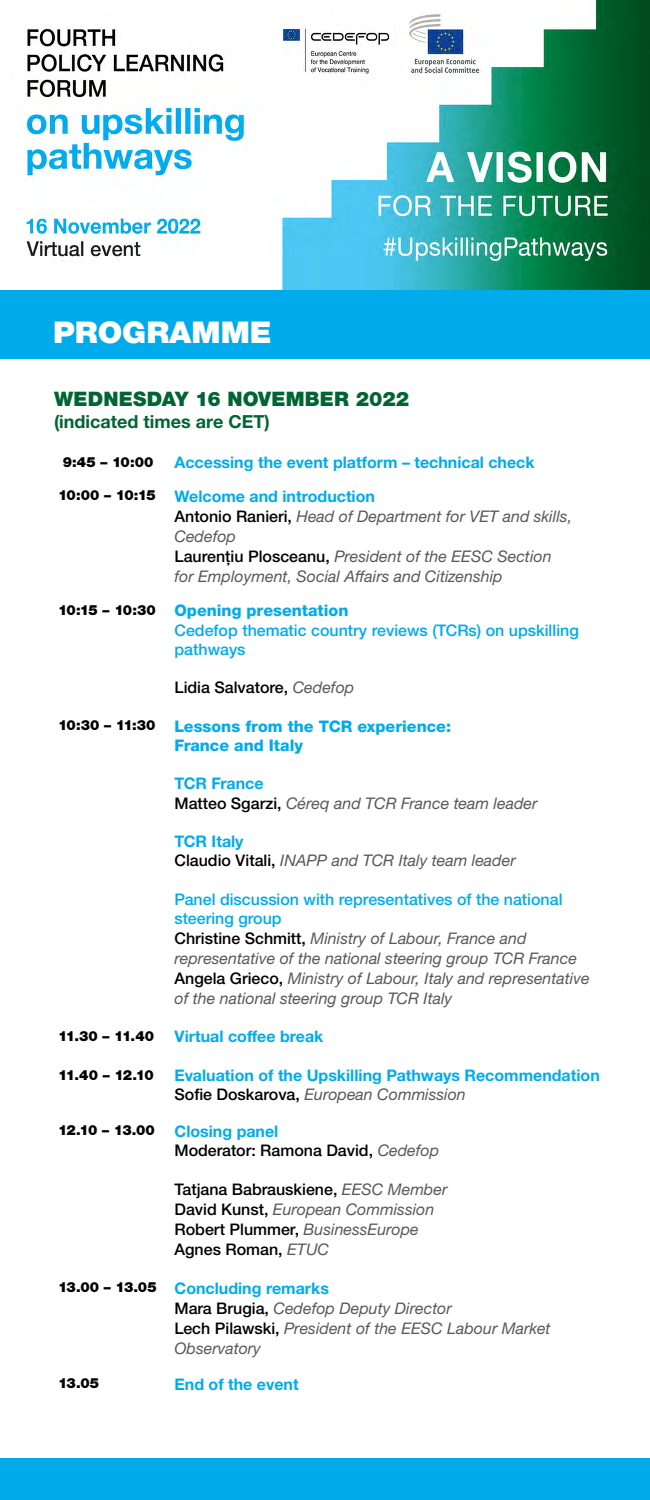
<style>
.page{position:relative;width:650px;height:1500px;background:#fff}
.page>*{position:absolute;margin:0;border:0;box-sizing:border-box;transform-origin:0 0}
.t1{font:900 30px "Helvetica Neue LTW1 G";color:#fff}
.t2{font:900 20px "Helvetica Neue LTW1 G";letter-spacing:.01em;color:#006533}
.t3{font:700 18px "Helvetica Neue LTW1 G";color:#006533}
.t4{font:italic 16px/20px "Helvetica Neue LTW1 G";color:#58585a}
.t5{font:700 16px/33.5px "Helvetica Neue LTW1 G";color:#00abec}
.t6{font:500 16px/20px "Helvetica Neue LTW1 G";color:#000}
.t7{font:500 16px/19.2px "Helvetica Neue LTW1 G";color:#00abec}
.t8{font:800 16px/19.2px "Helvetica Neue LTW1 G";color:#00abec}
.t9{font:900 14px "Helvetica Neue LTW1 G";letter-spacing:-.055em;color:#000}
.s1{font-weight:900;font-size:14px;color:#000}
.s2{font-weight:500;font-style:normal;color:#000}
.s3{font-weight:800}
.s4{font-weight:400;font-style:italic;color:#58585a}
.s5{font-weight:700;font-style:normal;color:#00abec}
.s6{font-weight:500;font-style:normal;color:#00abec}
.s7{font-weight:500;color:#000}
.s8{font-weight:900;font-size:14px}
.s9{font-weight:700;color:#00abec}
.s10{font-weight:900;font-style:normal;font-size:14px;color:#000}
</style>
<div class="page">
<img style="left:22px;top:0;width:628px;height:290px">
<div style="left:0;top:290px;width:650px;height:68px;background:#00abec"></div>
<div style="left:0;top:1458px;width:650px;height:42px;background:#00abec"></div>
<h1 class="t1" style="left:53px;top:314px;width:220px">PROGRAMME</h1>
<p class="t2" style="left:54px;top:387px;width:357px">WEDNESDAY 16 NOVEMBER 2022</p>
<p class="t3" style="left:54px;top:411px;width:217px">(indicated times are CET)</p>
<p class="t5" style="left:58px;top:446px;width:478px;text-indent:116px">Accessing the event platform – technical check<br><span class="s1">10:00 – 10:15</span> Welcome and introduction</p>
<p class="t4" style="left:174px;top:506px;width:399px"><span class="s2">Antonio Ranieri,</span> Head of Department for VET and skills, Cedefop<br><span class="s2">Laurenţiu Plosceanu,</span> President of the EESC Section for Employment, Social Affairs and Citizenship</p>
<p class="t7" style="left:174px;top:601px;width:406px;text-indent:-116px"><span class="s1">10:15 – 10:30</span> <span class="s3">Opening presentation<br></span>Cedefop thematic country reviews (TCRs) on upskilling pathways</p>
<p class="t6" style="left:174px;top:678px;width:181px">Lidia Salvatore, <span class="s4">Cedefop</span></p>
<p class="t8" style="left:174px;top:717px;width:278px;text-indent:-116px"><span class="s1">10:30 – 11:30</span> Lessons from the TCR experience:<br>France and Italy</p>
<p class="t4" style="left:174px;top:774px;width:364px;line-height:19.2px"><span class="s5">TCR France<br></span><span class="s2">Matteo Sgarzi,</span> Céreq and TCR France team leader</p>
<p class="t4" style="left:174px;top:832px;width:343px;line-height:19.2px"><span class="s5">TCR Italy<br></span><span class="s2">Claudio Vitali,</span> INAPP and TCR Italy team leader</p>
<p class="t4" style="left:174px;top:889px;width:417px"><span class="s6">Panel discussion with representatives of the national steering group<br></span><span class="s2">Christine Schmitt,</span> Ministry of Labour, France and representative of the national steering group TCR France <span class="s2">Angela Grieco,</span> Ministry of Labour, Italy and representative of the national steering group TCR Italy</p>
<p class="t9" style="left:58px;top:1028px;width:98px">11.30 – 11.40</p>
<p class="t5" style="left:174px;top:1020px;width:150px">Virtual coffee break</p>
<p class="t9" style="left:58px;top:1066px;width:97px">11.40 – 12.10</p>
<p class="t5" style="left:174px;top:1066px;width:427px;line-height:19.2px">Evaluation of the Upskilling Pathways Recommendation<br><span class="s7">Sofie Doskarova,</span> <span class="s4">European Commission</span></p>
<p class="t6" style="left:174px;top:1121px;width:266px;line-height:19.2px;text-indent:-116px"><span class="s8">12.10 – 13.00</span> <span class="s9">Closing panel<br></span>Moderator: Ramona David, <span class="s4">Cedefop</span></p>
<p class="t6" style="left:174px;top:1179px;width:274px">Tatjana Babrauskiene, <span class="s4">EESC Member<br></span>David Kunst, <span class="s4">European Commission<br></span>Robert Plummer, <span class="s4">BusinessEurope<br></span>Agnes Roman, <span class="s4">ETUC</span></p>
<p class="t4" style="left:174px;top:1278px;width:378px;text-indent:-116px"><span class="s10">13.00 – 13.05</span> <span class="s5">Concluding remarks<br></span><span class="s2">Mara Brugia,</span> Cedefop Deputy Director<br><span class="s2">Lech Pilawski,</span> President of the EESC Labour Market Observatory</p>
<p class="t9" style="left:58px;top:1375px;width:43px">13.05</p>
<p class="t5" style="left:174px;top:1367px;width:126px">End of the event</p>
<p class="t9" style="left:63px;top:454px;width:92px">9:45 – 10:00</p>
</div>
